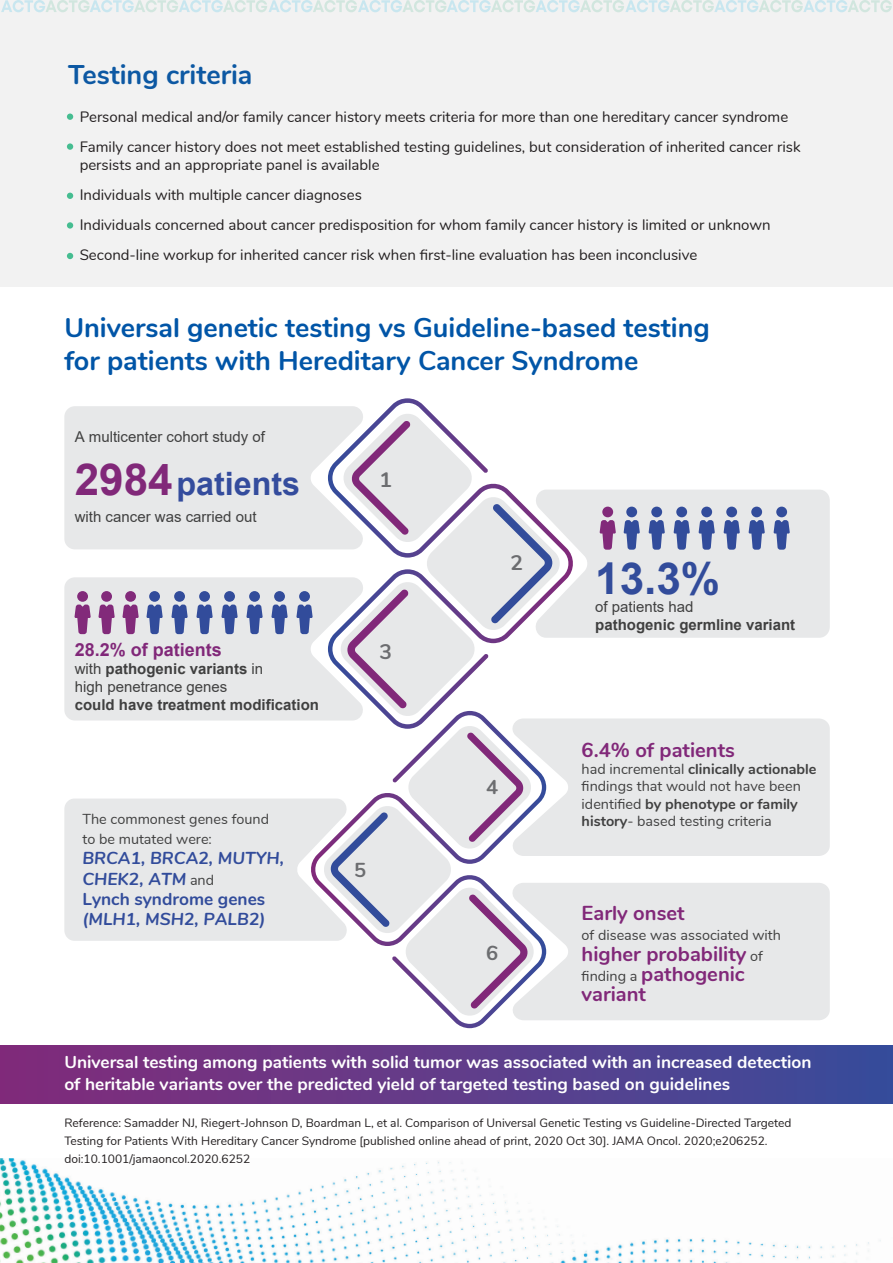
<style>
.page{position:relative;width:893px;height:1263px;background:#fff}
.page>*{position:absolute;margin:0;border:0;box-sizing:border-box;transform-origin:0 0}
.t1{font:700 44.1px "Arial";color:#324c9b}
.t2{font:700 32.25px "Arial";color:#344c9d}
.t3{font:700 27px/33px "Nunito";color:#0155a7}
.t4{font:700 21px "Nunito";color:#6c6d70}
.t5{font:700 20.1px/20.1px "Nunito";color:#812879}
.t6{font:700 20.1px "Nunito";color:#6c6d70}
.t7{font:700 18px "Arial";color:#812879}
.t8{font:700 17.25px/22.5px "Nunito";color:#fff}
.t9{font:italic 700 17.25px/20.1px "Nunito";color:#324c9b}
.t10{font:15px/30px "Nunito";color:#231f20}
.t11{font:15px/18px "Arial";color:#404040}
.t12{font:700 15px "Arial";color:#404040}
.t13{font:14.4px/17.2px "Nunito";color:#404040}
.t14{font:12px/18px "Nunito";color:#231f20}
.s1{font-size:44.1px;color:#812879}
.s2{font-weight:700}
.s3{font-weight:400;font-style:normal;font-size:14.4px;color:#404040}
.s4{font-style:normal}
.s5{font-weight:400;font-size:14.4px;color:#404040}
</style>
<div class="page">
<div style="left:0;top:1045px;width:893px;height:58px;background:linear-gradient(to right,#842b7a,#3a4d9b)"></div>
<div style="left:0;top:0;width:893px;height:287px;background:#f2f2f2"></div>
<svg style="left:67px;top:114px;width:6px;height:6px"></svg>
<div style="left:67px;top:143px;width:6px;height:7px;background:#46bd91;border-radius:50%"></div>
<svg style="left:67px;top:193px;width:6px;height:6px"></svg>
<div style="left:67px;top:222px;width:6px;height:7px;background:#46bd91;border-radius:50%"></div>
<svg style="left:67px;top:253px;width:6px;height:6px"></svg>
<svg style="left:64px;top:406px;width:766px;height:614px"></svg>
<img style="left:0;top:1158px;width:881px;height:105px">
<h3 class="t3" style="left:68px;top:56px;width:186px">Testing criteria</h3>
<p class="t10" style="left:80px;top:101px;width:722px">Personal medical and/or family cancer history meets criteria for more than one hereditary cancer syndrome<br>Family cancer history does not meet established testing guidelines, but consideration of inherited cancer risk</p>
<p class="t10" style="left:80px;top:149px;width:692px">persists and an appropriate panel is available<br>Individuals with multiple cancer diagnoses<br>Individuals concerned about cancer predisposition for whom family cancer history is limited or unknown Second-line workup for inherited cancer risk when first-line evaluation has been inconclusive</p>
<h3 class="t3" style="left:64px;top:310px;width:647px">Universal genetic testing vs Guideline-based testing for patients with Hereditary Cancer Syndrome</h3>
<p class="t11" style="left:75px;top:428px;width:192px">A multicenter cohort study of</p>
<h2 class="t2" style="left:75px;top:461px;width:227px"><span class="s1">2984</span>patients</h2>
<p class="t11" style="left:75px;top:507px;width:183px">with cancer was carried out</p>
<h3 class="t4" style="left:379px;top:464px;width:14px">1</h3>
<p class="t7" style="left:75px;top:637px;width:149px">28.2% of patients</p>
<p class="t11" style="left:75px;top:660px;width:190px">with <span class="s2">pathogenic variants</span> in high penetrance genes</p>
<p class="t12" style="left:75px;top:695px;width:246px">could have treatment modification</p>
<h3 class="t4" style="left:379px;top:636px;width:14px">3</h3>
<p class="t13" style="left:82px;top:808px;width:188px;line-height:20.1px">The commonest genes found to be mutated were:</p>
<p class="t9" style="left:82px;top:847px;width:203px">BRCA1, BRCA2, MUTYH,<br>CHEK2, ATM <span class="s3">and<br></span><span class="s4">Lynch syndrome genes</span></p>
<p class="t9" style="left:82px;top:908px;width:185px">(MLH1, MSH2, PALB2)</p>
<h3 class="t6" style="left:354px;top:855px;width:14px">5</h3>
<h3 class="t4" style="left:510px;top:547px;width:14px">2</h3>
<h3 class="t6" style="left:486px;top:772px;width:14px">4</h3>
<h3 class="t6" style="left:486px;top:938px;width:14px">6</h3>
<h1 class="t1" style="left:595px;top:547px;width:126px">13.3%</h1>
<p class="t11" style="left:595px;top:598px;width:100px">of patients had</p>
<p class="t12" style="left:595px;top:614px;width:202px">pathogenic germline variant</p>
<h3 class="t5" style="left:582px;top:739px;width:155px">6.4% of patients</h3>
<p class="t13" style="left:582px;top:760px;width:236px">had incremental <span class="s2">clinically actionable </span>findings that would not have been identified <span class="s2">by phenotype or family history</span>- based testing criteria</p>
<h3 class="t5" style="left:582px;top:902px;width:104px">Early onset</h3>
<p class="t13" style="left:582px;top:926px;width:201px">of disease was associated with</p>
<h3 class="t5" style="left:582px;top:942px;width:183px">higher probability <span class="s5">of finding a</span> pathogenic variant</h3>
<p class="t8" style="left:64px;top:1049px;width:748px">Universal testing among patients with solid tumor was associated with an increased detection of heritable variants over the predicted yield of targeted testing based on guidelines</p>
<p class="t14" style="left:64px;top:1113px;width:729px">Reference: Samadder NJ, Riegert-Johnson D, Boardman L, et al. Comparison of Universal Genetic Testing vs Guideline-Directed Targeted<br>Testing for Patients With Hereditary Cancer Syndrome [published online ahead of print, 2020 Oct 30]. JAMA Oncol. 2020;e206252. doi:10.1001/jamaoncol.2020.6252</p>
</div>
